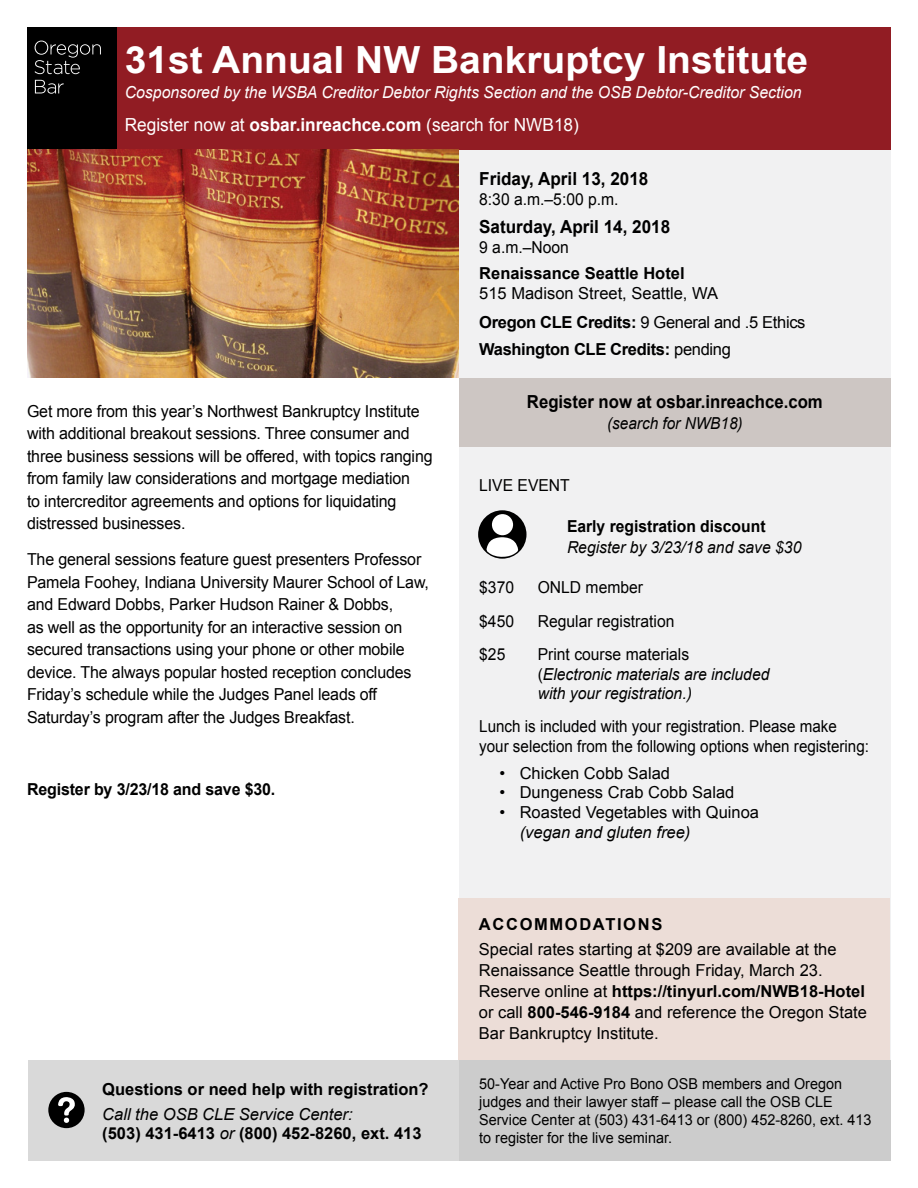
<style>
.page{position:relative;width:918px;height:1188px;background:#fff}
.page>*{position:absolute;margin:0;border:0;box-sizing:border-box;transform-origin:0 0}
.t1{font:700 37.5px "Arial";color:#fff;scale:1.04 1}
.t2{font:18px "Arial";color:#fff;scale:.96 1}
.t3{font:700 18px "Arial";color:#000;scale:.95 1}
.t4{font:700 18px "Arial";color:#000;scale:.93 1}
.Upcoming_Seminar{font:16.5px/22.5px "Arial";letter-spacing:-.01em;color:#000}
.Upcoming_Seminar-2{font:700 16.5px/19.5px "Arial";color:#000}
.t5{font:italic 16.5px/19.8px "Arial";color:#000;scale:.95 1}
.Upcoming_Seminar-3{font:16.5px/19.5px "Arial";letter-spacing:-.01em;color:#000;scale:.92 1}
.t6{font:italic 16.5px "Arial";color:#fff;scale:.96 1}
.Upcoming_Seminar-4{font:16.5px "Arial";letter-spacing:-.01em;color:#000;scale:.95 1}
.Upcoming_Seminar-5{font:700 16.5px/27px "Arial";letter-spacing:-.02em;color:#000}
.t7{font:italic 16.5px "Arial";color:#000;scale:.93 1}
.Upcoming_Seminar-6{font:700 16.5px "Arial";letter-spacing:.1em;color:#000}
.t8{font:15px/18px "Arial";color:#000;scale:.96 1}
.s1{font-weight:700}
.s2{font-weight:400;font-style:italic}
.s3{font-weight:400}
.s4{font-weight:700;font-style:normal}
.s5{font-style:normal}
.s6{font-style:italic}
</style>
<div class="page">
<div style="left:459px;top:149px;width:431px;height:229px;background:#f1f1f2"></div>
<div style="left:459px;top:446px;width:432px;height:615px;background:#f1f1f2"></div>
<div style="left:459px;top:898px;width:431px;height:163px;background:#ecddd7"></div>
<div style="left:478px;top:510px;width:48px;height:49px;background:#000;border-radius:50%"></div>
<div style="left:492px;top:514px;width:21px;height:21px;background:#fff;border-radius:50%"></div>
<svg style="left:485px;top:537px;width:33px;height:20px"></svg>
<div style="left:459px;top:1061px;width:431px;height:100px;background:#ccc"></div>
<div style="left:459px;top:378px;width:432px;height:68px;background:#cdc6c3"></div>
<div style="left:28px;top:1061px;width:431px;height:100px;background:#d9d9d9"></div>
<div style="left:48px;top:1092px;width:37px;height:36px;background:#000;border-radius:50%"></div>
<svg style="left:58px;top:1097px;width:17px;height:26px"></svg>
<div style="left:111px;top:27px;width:780px;height:122px;background:#911c23"></div>
<div style="left:27px;top:27px;width:90px;height:122px;background:#000"></div>
<svg style="left:35px;top:41px;width:66px;height:33px"></svg>
<svg style="left:35px;top:80px;width:29px;height:14px"></svg>
<img style="left:27px;top:149px;width:432px;height:229px">
<p class="t1" style="left:125px;top:35px;width:659px">31st Annual NW Bankruptcy Institute</p>
<p class="t6" style="left:125px;top:82px;width:707px">Cosponsored by the WSBA Creditor Debtor Rights Section and the OSB Debtor-Creditor Section</p>
<p class="t2" style="left:125px;top:113px;width:475px">Register now at <span class="s1">osbar.inreachce.com</span> (search for NWB18)</p>
<p class="Upcoming_Seminar" style="left:27px;top:400px;width:407px">Get more from this year’s Northwest Bankruptcy Institute with additional breakout sessions. Three consumer and three business sessions will be offered, with topics ranging from family law considerations and mortgage mediation<br>to intercreditor agreements and options for liquidating distressed businesses.</p>
<p class="Upcoming_Seminar" style="left:27px;top:548px;width:404px">The general sessions feature guest presenters Professor Pamela Foohey, Indiana University Maurer School of Law, and Edward Dobbs, Parker Hudson Rainer &amp; Dobbs,<br>as well as the opportunity for an interactive session on secured transactions using your phone or other mobile device. The always popular hosted reception concludes Friday’s schedule while the Judges Panel leads off Saturday’s program after the Judges Breakfast.</p>
<p class="Upcoming_Seminar-2" style="left:27px;top:780px;width:250px">Register by 3/23/18 and save $30.</p>
<p class="Upcoming_Seminar-2" style="left:102px;top:1080px;width:328px">Questions or need help with registration?</p>
<p class="Upcoming_Seminar-2" style="left:102px;top:1104px;width:321px"><span class="s2">Call the OSB CLE Service Center:<br></span>(503) 431-6413 <span class="s2">or</span> (800) 452-8260, ext. 413</p>
<p class="t3" style="left:479px;top:166px;width:180px">Friday, April 13, 2018</p>
<p class="Upcoming_Seminar-4" style="left:479px;top:188px;width:148px">8:30 a.m.–5:00 p.m.</p>
<p class="t3" style="left:479px;top:215px;width:203px">Saturday, April 14, 2018</p>
<p class="Upcoming_Seminar-4" style="left:479px;top:236px;width:96px">9 a.m.–Noon</p>
<p class="Upcoming_Seminar-2" style="left:479px;top:264px;width:207px">Renaissance Seattle Hotel</p>
<p class="Upcoming_Seminar" style="left:479px;top:282px;width:240px">515 Madison Street, Seattle, WA</p>
<p class="Upcoming_Seminar-5" style="left:479px;top:310px;width:328px">Oregon CLE Credits: <span class="s3">9 General and .5 Ethics<br></span>Washington CLE Credits: <span class="s3">pending</span></p>
<p class="t4" style="left:527px;top:389px;width:320px">Register now at osbar.inreachce.com</p>
<p class="t7" style="left:607px;top:413px;width:147px">(search for NWB18)</p>
<p class="Upcoming_Seminar-4" style="left:479px;top:475px;width:97px">LIVE EVENT</p>
<p class="t5" style="left:567px;top:516px;width:248px;line-height:21px"><span class="s4">Early registration discount<br></span>Register by 3/23/18 and save $30</p>
<p class="Upcoming_Seminar-4" style="left:479px;top:577px;width:38px">$370</p>
<p class="Upcoming_Seminar-4" style="left:538px;top:577px;width:112px">ONLD member</p>
<p class="Upcoming_Seminar-4" style="left:479px;top:610px;width:38px">$450</p>
<p class="Upcoming_Seminar-4" style="left:538px;top:610px;width:145px">Regular registration</p>
<p class="Upcoming_Seminar-4" style="left:479px;top:643px;width:29px">$25</p>
<p class="t5" style="left:538px;top:644px;width:245px"><span class="s5">Print course materials<br>(</span>Electronic materials are included with your registration.)</p>
<p class="Upcoming_Seminar-3" style="left:479px;top:717px;width:425px">Lunch is included with your registration. Please make your selection from the following options when registering:</p>
<p class="Upcoming_Seminar" style="left:500px;top:762px;width:172px">• Chicken Cobb Salad</p>
<p class="Upcoming_Seminar" style="left:500px;top:781px;width:236px">• Dungeness Crab Cobb Salad</p>
<p class="Upcoming_Seminar" style="left:520px;top:803px;width:241px;line-height:19.8px;text-indent:-20px">• Roasted Vegetables with Quinoa <span class="s6">(vegan and gluten free)</span></p>
<p class="Upcoming_Seminar-6" style="left:479px;top:913px;width:185px">ACCOMMODATIONS</p>
<p class="Upcoming_Seminar" style="left:479px;top:938px;width:389px;line-height:21px">Special rates starting at $209 are available at the Renaissance Seattle through Friday, March 23.<br>Reserve online at <span class="s1">https://tinyurl.com/NWB18-Hotel </span>or call <span class="s1">800-546-9184</span> and reference the Oregon State Bar Bankruptcy Institute.</p>
<p class="t8" style="left:479px;top:1075px;width:410px">50-Year and Active Pro Bono OSB members and Oregon judges and their lawyer staff – please call the OSB CLE Service Center at (503) 431-6413 or (800) 452-8260, ext. 413 to register for the live seminar.</p>
</div>
